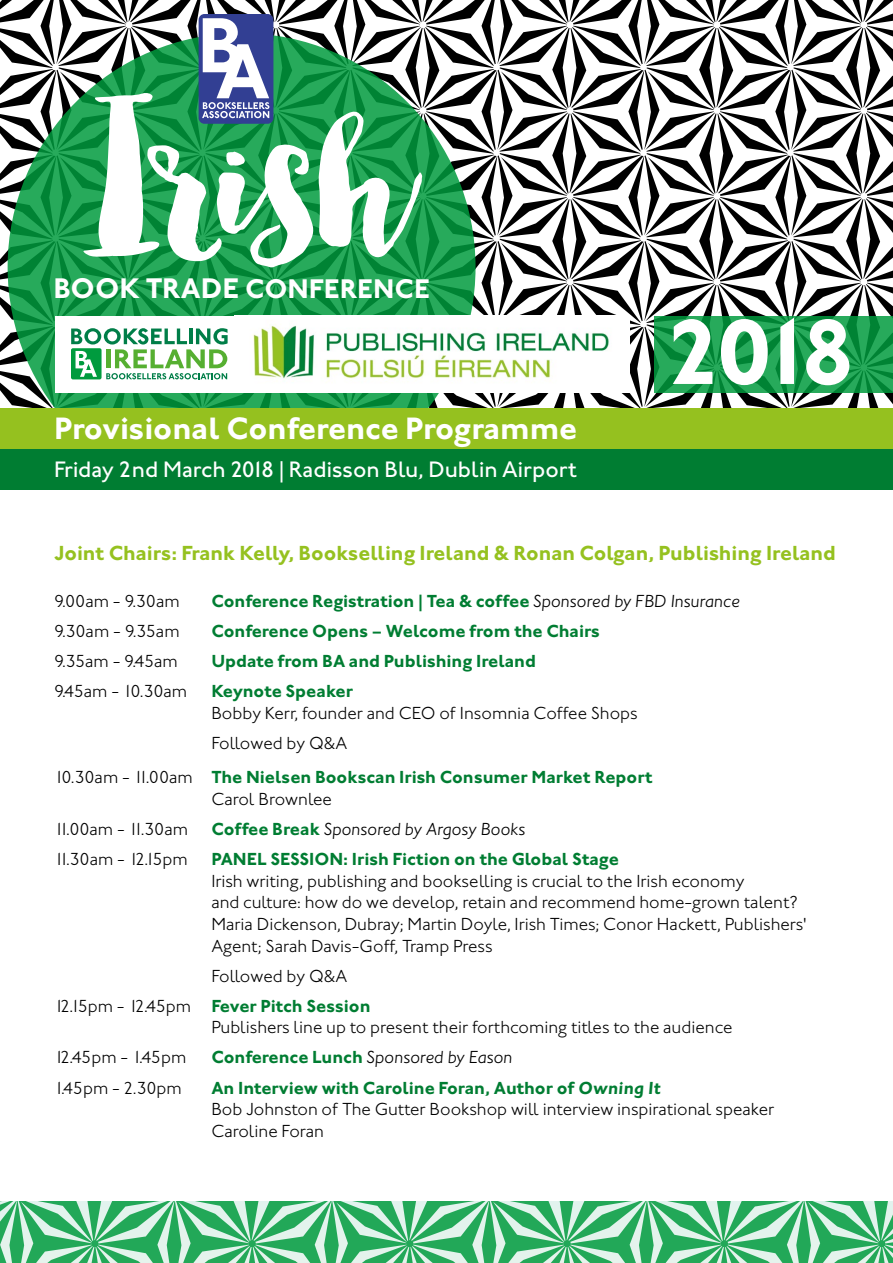
<style>
.page{position:relative;width:893px;height:1263px;background:#fff}
.page>*{position:absolute;margin:0;border:0;box-sizing:border-box;transform-origin:0 0}
.t1{font:202.05px "Bonjour";color:#fff}
.t2{font:700 94.65px "Johnston ITC";color:#fff}
.t3{font:700 31.8px "Johnston ITC";color:#fff}
.t4{font:700 27.75px "Johnston ITC";color:#fff}
.t5{font:500 23.1px "Johnston ITC";color:#fff}
.t6{font:700 21px "Johnston ITC";color:#95c11f}
.t7{font:300 18px/21.6px "Johnston ITC";color:#000}
.t8{font:700 18px/21.6px "Johnston ITC";color:#007d32}
.t9{font:italic 300 18px "Johnston ITC";color:#000}
.s1{font-size:29.25px}
.s2{font-weight:300;font-style:italic;color:#000}
.s3{font-weight:300;color:#000}
.s4{font-weight:700;font-style:normal;color:#007d32}
.s5{font-weight:700;color:#007d32}
.s6{font-weight:700;font-style:italic;color:#007d32}
</style>
<div class="page">
<svg style="left:0;top:1201px;width:893px;height:62px;background:#6dc592"></svg>
<svg style="left:0;top:0;width:893px;height:408px"></svg>
<svg style="left:8px;top:33px;width:468px;height:375px;background:#319a5b"></svg>
<svg style="left:199px;top:14px;width:74px;height:110px"></svg>
<div style="left:55px;top:316px;width:575px;height:76px;background:#fff"></div>
<img style="left:252px;top:325px;width:357px;height:54px">
<svg style="left:71px;top:328px;width:157px;height:51px"></svg>
<svg style="left:654px;top:316px;width:239px;height:76px;background:#189b4c"></svg>
<div style="left:0;top:408px;width:893px;height:41px;background:#95c11f"></div>
<div style="left:0;top:449px;width:893px;height:41px;background:#007d32"></div>
<h1 class="t1" style="left:100px;top:67px;width:311px">Irish</h1>
<h3 class="t4" style="left:54px;top:272px;width:378px"><span class="s1">BOOK TRADE</span> CONFERENCE</h3>
<h3 class="t3" style="left:54px;top:410px;width:525px">Provisional Conference Programme</h3>
<p class="t5" style="left:54px;top:456px;width:525px">Friday 2nd March 2018 | Radisson Blu, Dublin Airport</p>
<h2 class="t2" style="left:666px;top:295px;width:192px">2018</h2>
<p class="t6" style="left:54px;top:540px;width:783px">Joint Chairs: Frank Kelly, Bookselling Ireland &amp; Ronan Colgan, Publishing Ireland</p>
<p class="t7" style="left:54px;top:590px;width:127px">9.00am - 9.30am</p>
<p class="t8" style="left:211px;top:590px;width:530px">Conference Registration | Tea &amp; coffee <span class="s2">Sponsored by FBD Insurance</span></p>
<p class="t7" style="left:54px;top:620px;width:127px">9.30am - 9.35am</p>
<p class="t8" style="left:211px;top:620px;width:390px">Conference Opens – Welcome from the Chairs</p>
<p class="t7" style="left:54px;top:650px;width:125px">9.35am - 9.45am</p>
<p class="t8" style="left:211px;top:650px;width:326px">Update from BA and Publishing Ireland</p>
<p class="t7" style="left:54px;top:680px;width:135px">9.45am - 10.30am</p>
<p class="t8" style="left:211px;top:680px;width:143px">Keynote Speaker</p>
<p class="t7" style="left:211px;top:698px;width:428px;line-height:30.2px">Bobby Kerr, founder and CEO of Insomnia Coffee Shops<br>Followed by Q&amp;A</p>
<p class="t8" style="left:211px;top:766px;width:443px;text-indent:-157px"><span class="s3">10.30am - 11.00am</span> The Nielsen Bookscan Irish Consumer Market Report<br><span class="s3">Carol Brownlee</span></p>
<p class="t7" style="left:54px;top:818px;width:136px">11.00am - 11.30am</p>
<p class="t9" style="left:211px;top:818px;width:316px"><span class="s4">Coffee Break</span> Sponsored by Argosy Books</p>
<p class="t7" style="left:54px;top:848px;width:135px">11.30am - 12.15pm</p>
<p class="t8" style="left:211px;top:848px;width:409px">PANEL SESSION: Irish Fiction on the Global Stage</p>
<p class="t7" style="left:211px;top:870px;width:597px">Irish writing, publishing and bookselling is crucial to the Irish economy<br>and culture: how do we develop, retain and recommend home-grown talent?<br>Maria Dickenson, Dubray; Martin Doyle, Irish Times; Conor Hackett, Publishers' Agent; Sarah Davis-Goff, Tramp Press</p>
<p class="t7" style="left:54px;top:960px;width:318px;line-height:30.2px;text-indent:157px">Followed by Q&amp;A<br>12.15pm - 12.45pm <span class="s5">Fever Pitch Session</span></p>
<p class="t7" style="left:211px;top:1016px;width:523px">Publishers line up to present their forthcoming titles to the audience</p>
<p class="t7" style="left:54px;top:1046px;width:134px">12.45pm - 1.45pm</p>
<p class="t9" style="left:211px;top:1047px;width:303px"><span class="s4">Conference Lunch</span> Sponsored by Eason</p>
<p class="t7" style="left:54px;top:1077px;width:129px">1.45pm - 2.30pm</p>
<p class="t7" style="left:211px;top:1077px;width:565px"><span class="s5">An Interview with Caroline Foran, Author of</span> <span class="s6">Owning It<br></span>Bob Johnston of The Gutter Bookshop will interview inspirational speaker<br>Caroline Foran</p>
</div>
